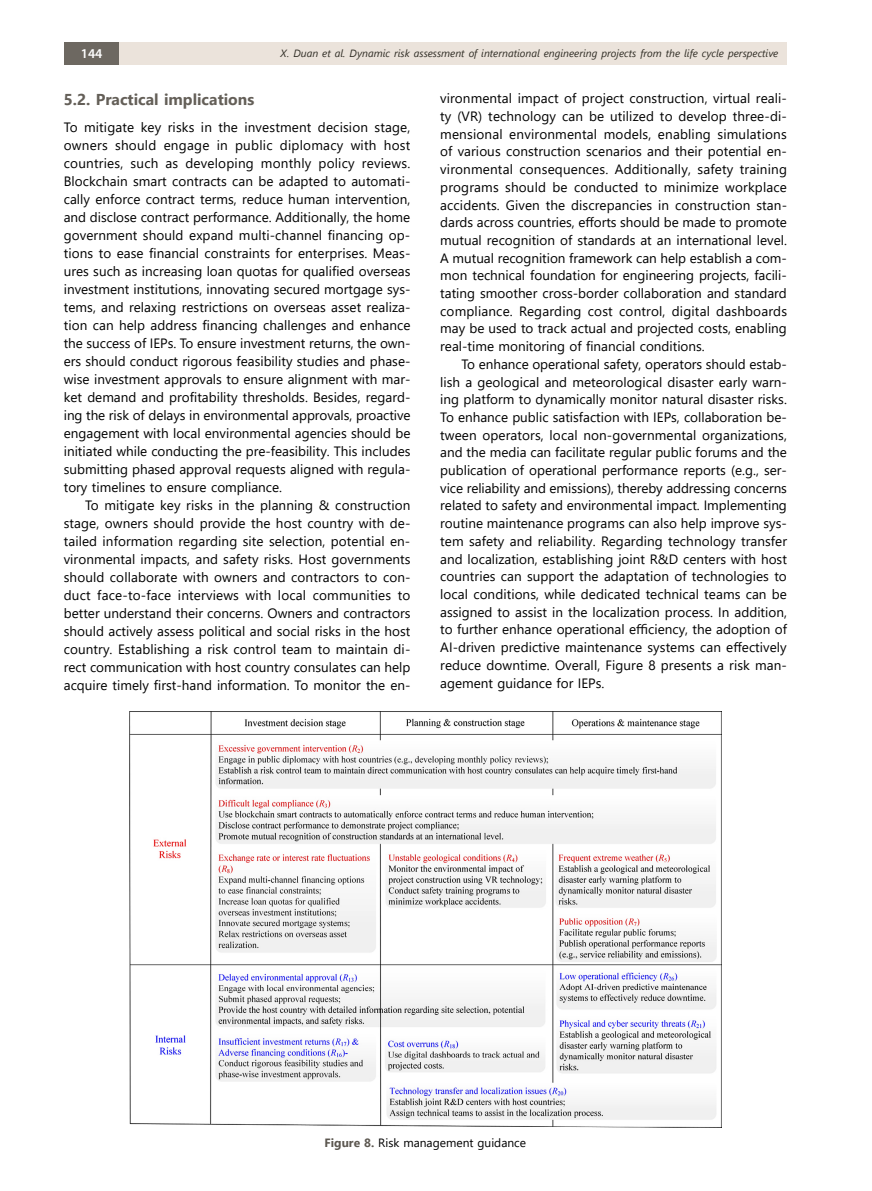
<style>
.page{position:relative;width:872px;height:1191px;background:#fff}
.page>*{position:absolute;margin:0;border:0;box-sizing:border-box;transform-origin:0 0}
.t1{font:700 15.75px "Segoe UI";color:#645f58}
.t2{font:13.5px/17.7px "Segoe UI";color:#000;text-align:justify}
.t3{font:600 13.5px "Myriad Pro";color:#fff}
.t4{font:12px "Segoe UI";color:#000}
.t5{font:italic 10.5px "Segoe UI";color:#302d25}
.s1{font-weight:700;color:#5c5750}
</style>
<div class="page">
<div style="left:64px;top:43px;width:55px;height:22px;background:#6d6861"></div>
<div style="left:119px;top:43px;width:668px;height:22px;background:#ebe3db"></div>
<img style="left:129px;top:711px;width:592px;height:416px">
<p class="t3" style="left:81px;top:45px;width:23px">144</p>
<p class="t5" style="left:280px;top:43px;width:499px">X. Duan et al. Dynamic risk assessment of international engineering projects from the life cycle perspective</p>
<p class="t1" style="left:64px;top:85px;width:192px">5.2. Practical implications</p>
<p class="t2" style="left:64px;top:117px;width:348px">To mitigate key risks in the investment decision stage, owners should engage in public diplomacy with host countries, such as developing monthly policy reviews.<br>Blockchain smart contracts can be adapted to automati&shy;cally enforce contract terms, reduce human intervention, and disclose contract performance. Additionally, the home government should expand multi-channel financing op&shy;tions to ease financial constraints for enterprises. Meas&shy;ures such as increasing loan quotas for qualified overseas investment institutions, innovating secured mortgage sys&shy;tems, and relaxing restrictions on overseas asset realiza&shy;tion can help address financing challenges and enhance the success of IEPs. To ensure investment returns, the own&shy;ers should conduct rigorous feasibility studies and phase&shy;wise investment approvals to ensure alignment with mar&shy;ket demand and profitability thresholds. Besides, regard&shy;ing the risk of delays in environmental approvals, proactive engagement with local environmental agencies should be initiated while conducting the pre-feasibility. This includes submitting phased approval requests aligned with regula&shy;tory timelines to ensure compliance.</p>
<p class="t2" style="left:64px;top:494px;width:348px;text-indent:21px">To mitigate key risks in the planning &amp; construction stage, owners should provide the host country with de&shy;tailed information regarding site selection, potential en&shy;vironmental impacts, and safety risks. Host governments should collaborate with owners and contractors to con&shy;duct face-to-face interviews with local communities to better understand their concerns. Owners and contractors should actively assess political and social risks in the host country. Establishing a risk control team to maintain di&shy;rect communication with host country consulates can help acquire timely first-hand information. To monitor the en-</p>
<p class="t2" style="left:440px;top:88px;width:348px">vironmental impact of project construction, virtual reali&shy;ty (VR) technology can be utilized to develop three-di&shy;mensional environmental models, enabling simulations of various construction scenarios and their potential en&shy;vironmental consequences. Additionally, safety training programs should be conducted to minimize workplace accidents. Given the discrepancies in construction stan&shy;dards across countries, efforts should be made to promote mutual recognition of standards at an international level.<br>A mutual recognition framework can help establish a com&shy;mon technical foundation for engineering projects, facili&shy;tating smoother cross-border collaboration and standard compliance. Regarding cost control, digital dashboards may be used to track actual and projected costs, enabling real-time monitoring of financial conditions.</p>
<p class="t2" style="left:440px;top:354px;width:348px;text-indent:21px">To enhance operational safety, operators should estab&shy;lish a geological and meteorological disaster early warn&shy;ing platform to dynamically monitor natural disaster risks.<br>To enhance public satisfaction with IEPs, collaboration be&shy;tween operators, local non-governmental organizations, and the media can facilitate regular public forums and the publication of operational performance reports (e.g., ser&shy;vice reliability and emissions), thereby addressing concerns related to safety and environmental impact. Implementing routine maintenance programs can also help improve sys&shy;tem safety and reliability. Regarding technology transfer and localization, establishing joint R&amp;D centers with host countries can support the adaptation of technologies to local conditions, while dedicated technical teams can be assigned to assist in the localization process. In addition, to further enhance operational efficiency, the adoption of AI-driven predictive maintenance systems can effectively reduce downtime. Overall, Figure 8 presents a risk man&shy;agement guidance for IEPs.</p>
<p class="t4" style="left:325px;top:1131px;width:203px"><span class="s1">Figure 8.</span> Risk management guidance</p>
</div>
